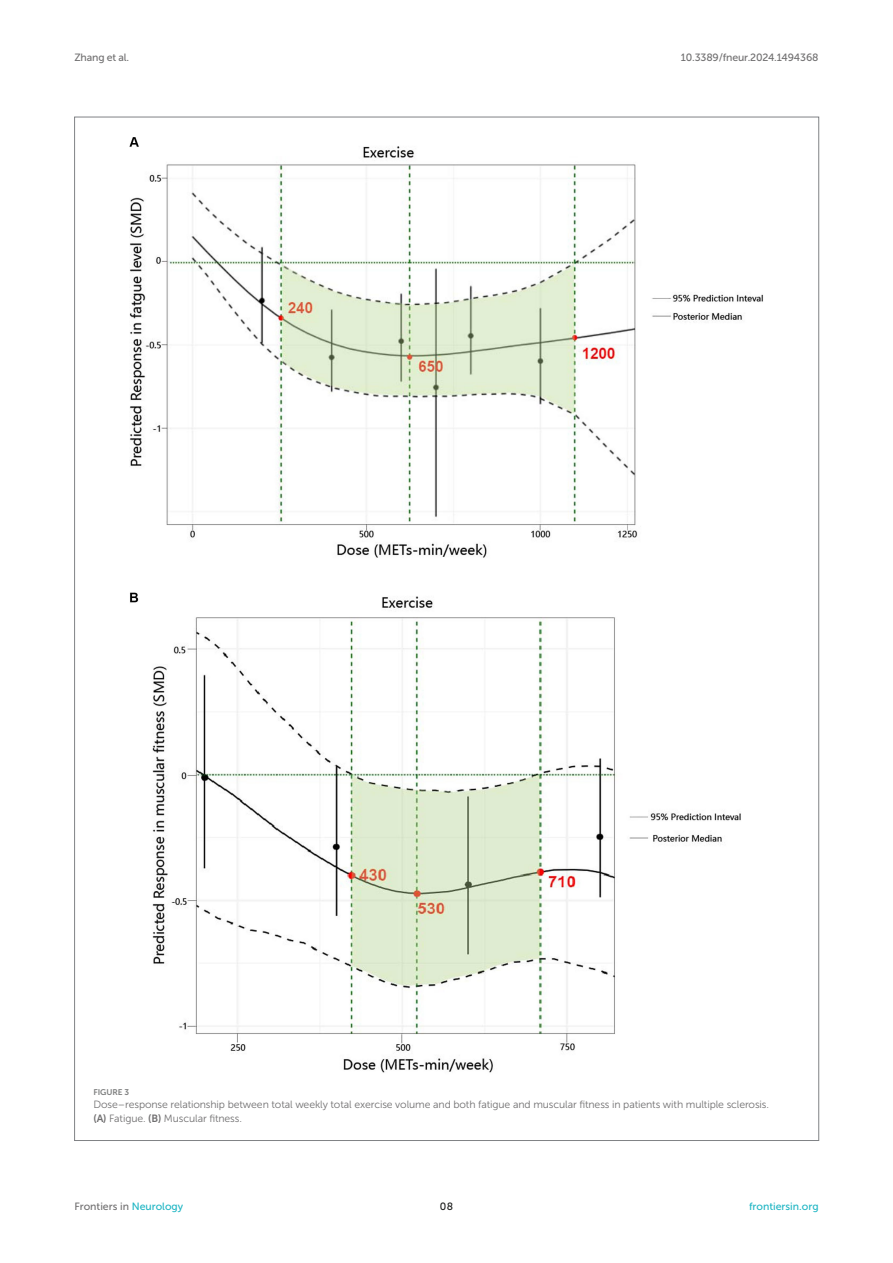
<style>
.page{position:relative;width:893px;height:1263px;background:#fff}
.page>*{position:absolute;margin:0;border:0;box-sizing:border-box;transform-origin:0 0}
.FIG_LEG{font:10.5px/13.5px "Museo Sans 300";letter-spacing:-.01em;color:#706f70}
.t1{font:10.5px "Museo Sans 500";letter-spacing:-.015em;color:#706f70}
.t2{font:10.5px "Museo Sans 500";color:#1db5c3}
.t3{font:10.5px "Museo Sans 500";color:#1b1c1b}
.FIG_HD{font:8.25px "Museo Sans 700";letter-spacing:-.01em;color:#7e7f7f}
.s1{font-family:"Museo Sans 700"}
.s2{color:#1db5c3}
</style>
<div class="page">
<img style="left:129px;top:137px;width:634px;height:936px">
<p class="t1" style="left:74px;top:51px;width:56px">Zhang et al.</p>
<p class="t1" style="left:681px;top:51px;width:139px">10.3389/fneur.2024.1494368</p>
<p class="FIG_HD" style="left:94px;top:1087px;width:37px">FIGURE 3</p>
<p class="FIG_LEG" style="left:94px;top:1098px;width:677px">Dose–response relationship between total weekly total exercise volume and both fatigue and muscular fitness in patients with multiple sclerosis. <span class="s1">(A)</span> Fatigue. <span class="s1">(B)</span> Muscular fitness.</p>
<p class="t1" style="left:74px;top:1200px;width:110px">Frontiers in <span class="s2">Neurology</span></p>
<p class="t3" style="left:440px;top:1200px;width:15px">08</p>
<p class="t2" style="left:749px;top:1200px;width:71px">frontiersin.org</p>
</div>
